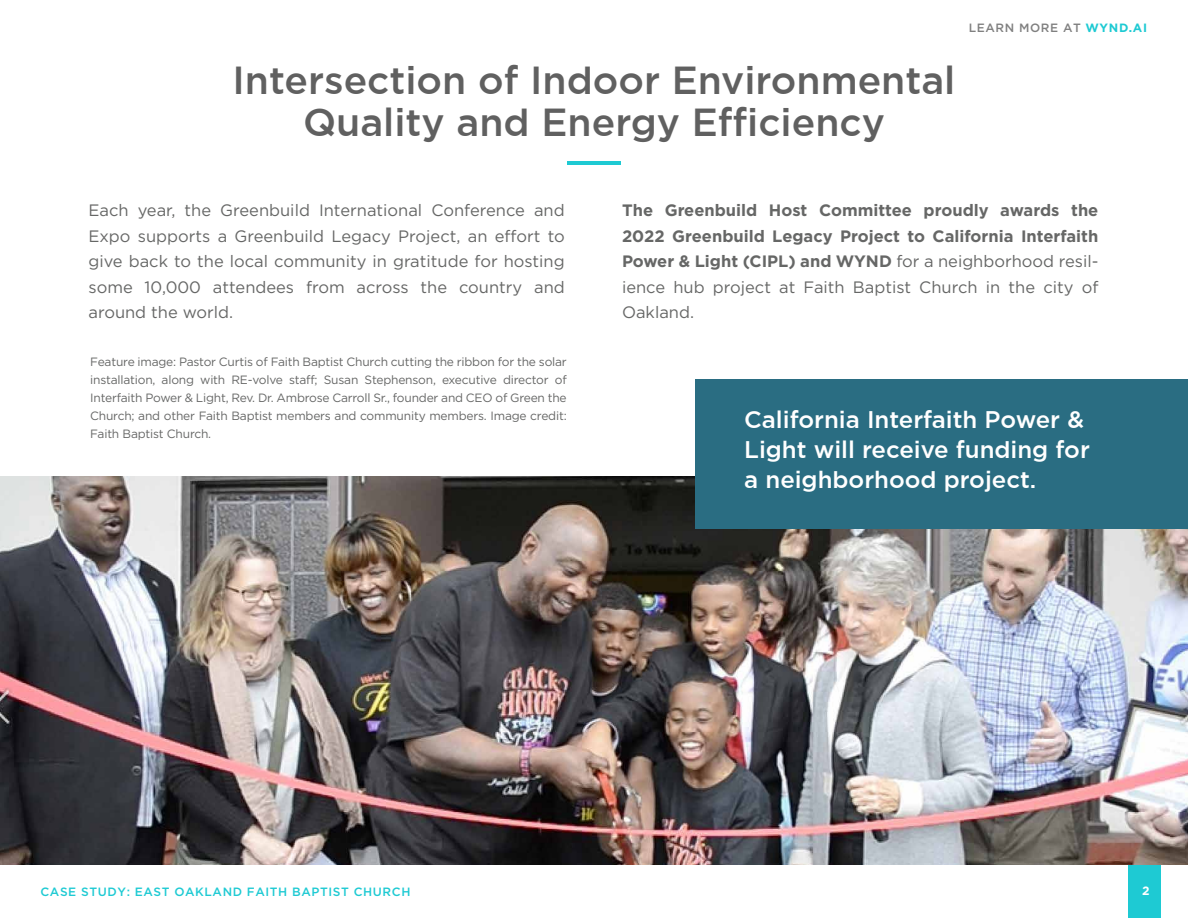
<style>
.page{position:relative;width:1188px;height:918px;background:#fff}
.page>*{position:absolute;margin:0;border:0;box-sizing:border-box;transform-origin:0 0}
.t1{font:500 39px/42px "Gotham Pro";color:#606060;text-align:center}
.t2{font:500 24px/30px "Gotham Pro";color:#fff}
.t3{font:16.5px/25.5px "Gotham Pro";color:#666766;text-align:justify}
.t4{font:700 16.5px/25.5px "Gotham Pro";color:#666766;text-align:justify}
.t5{font:12px/18px "Gotham Pro";letter-spacing:-.015em;color:#666766;text-align:justify}
.t6{font:500 12px "Gotham";letter-spacing:.05em;color:#1ecad3}
.t7{font:500 12px "Gotham";letter-spacing:.05em;color:#808080}
.t8{font:700 12px "Gotham Pro";color:#fff}
.s1{font-family:"Gotham Pro";font-weight:700;color:#1ecad3}
.s2{font-weight:400}
</style>
<div class="page">
<div style="left:1129px;top:865px;width:32px;height:53px;background:#1ecad3"></div>
<svg style="left:5px;top:864px;width:569px;height:1px"></svg>
<hr style="left:567px;top:161px;width:54px;height:3px;background:#1ecad3">
<img style="left:0;top:476px;width:1188px;height:388px">
<div style="left:696px;top:379px;width:492px;height:149px;background:#2a6d82"></div>
<h1 class="t1" style="left:233px;top:58px;width:724px">Intersection of Indoor Environmental<br>Quality and Energy Efficiency</h1>
<p class="t7" style="left:969px;top:20px;width:180px">LEARN MORE AT <span class="s1">WYND.AI</span></p>
<p class="t3" style="left:88px;top:198px;width:478px">Each year, the Greenbuild International Conference and Expo supports a Greenbuild Legacy Project, an effort to give back to the local community in gratitude for hosting some 10,000 attendees from across the country and around the world.</p>
<h3 class="t4" style="left:622px;top:197px;width:478px">The Greenbuild Host Committee proudly awards the 2022 Greenbuild Legacy Project to California Interfaith Power &amp; Light (CIPL) and WYND <span class="s2">for a neighborhood resil&shy;ience hub project at Faith Baptist Church in the city of Oakland.</span></h3>
<p class="t5" style="left:90px;top:352px;width:478px">Feature image: Pastor Curtis of Faith Baptist Church cutting the ribbon for the solar installation, along with RE-volve staff; Susan Stephenson, executive director of Interfaith Power &amp; Light, Rev. Dr. Ambrose Carroll Sr., founder and CEO of Green the Church; and other Faith Baptist members and community members. Image credit:<br>Faith Baptist Church.</p>
<p class="t6" style="left:40px;top:884px;width:372px">CASE STUDY: EAST OAKLAND FAITH BAPTIST CHURCH</p>
<h2 class="t2" style="left:744px;top:404px;width:347px">California Interfaith Power &amp;<br>Light will receive funding for a neighborhood project.</h2>
<p class="t8" style="left:1142px;top:884px;width:9px">2</p>
</div>
